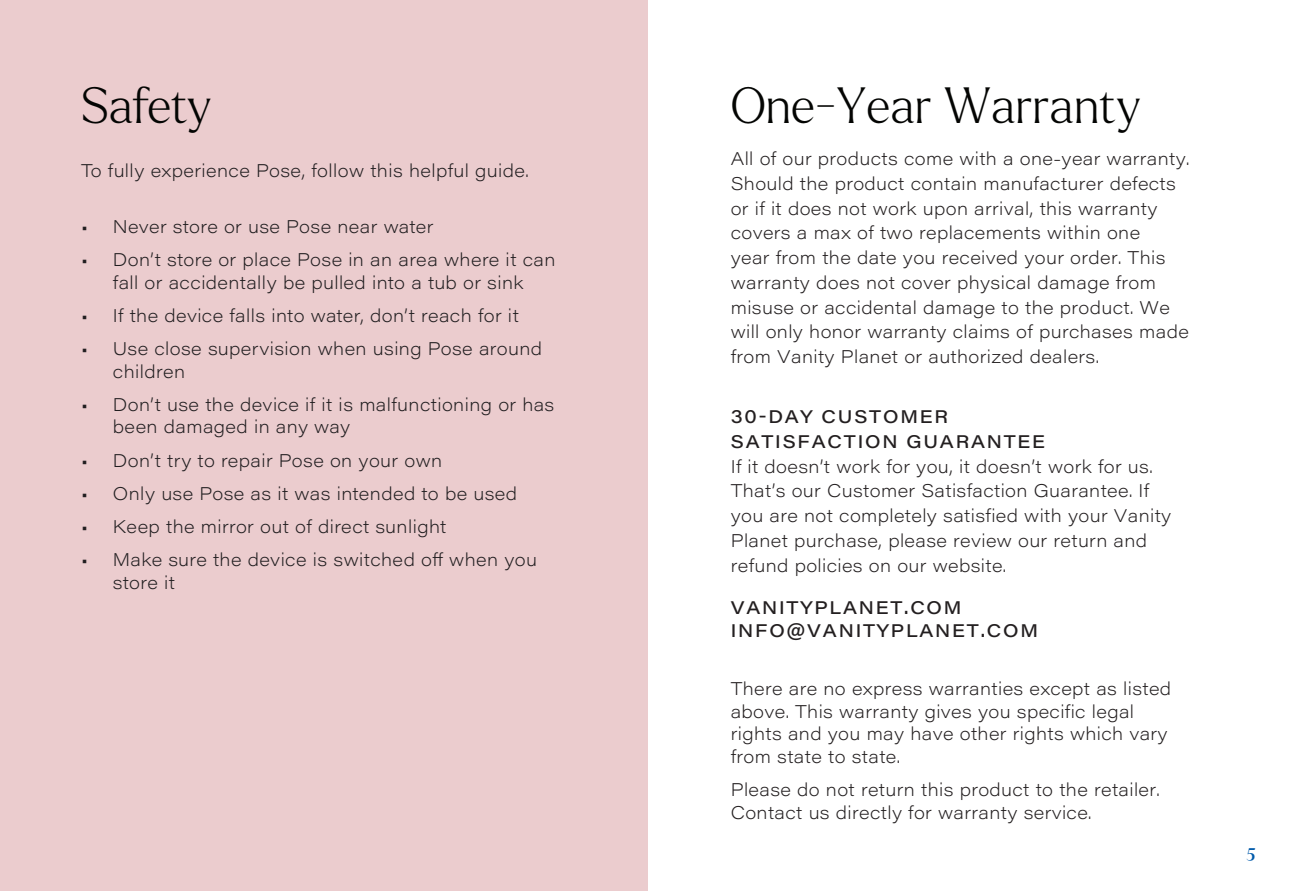
<style>
.page{position:relative;width:1296px;height:891px;background:#fff}
.page>*{position:absolute;margin:0;border:0;box-sizing:border-box;transform-origin:0 0}
.t1{font:100 49.5px "Larken";color:#040503}
.t2{font:200 18px/24.8px "Acumin Pro Wide";letter-spacing:.02em;color:#231f20}
.t3{font:200 18px/22.5px "Acumin Pro Wide";letter-spacing:.02em;color:#211e20}
.t4{font:500 18px/22.5px "Acumin Pro Wide";letter-spacing:.1em;color:#231f20}
.t5{font:500 18px "GT Super Display";color:#015aaa}
.s1{font-weight:500}
</style>
<div class="page">
<div style="left:0;top:0;width:648px;height:891px;background:#ebccce"></div>
<p class="t1" style="left:81px;top:73px;width:132px">Safety</p>
<p class="t3" style="left:81px;top:159px;width:449px">To fully experience Pose, follow this helpful guide.</p>
<p class="t3" style="left:81px;top:215px;width:354px">• Never store or use Pose near water</p>
<p class="t3" style="left:81px;top:248px;width:476px;text-align:center">• Don’t store or place Pose in an area where it can fall or accidentally be pulled into a tub or sink</p>
<p class="t3" style="left:81px;top:304px;width:439px">• If the device falls into water, don’t reach for it</p>
<p class="t3" style="left:113px;top:337px;width:431px;text-indent:-32px">• Use close supervision when using Pose around children</p>
<p class="t3" style="left:113px;top:393px;width:443px;text-indent:-32px">• Don’t use the device if it is malfunctioning or has been damaged in any way</p>
<p class="t3" style="left:81px;top:448px;width:363px">• Don’t try to repair Pose on your own</p>
<p class="t3" style="left:81px;top:481px;width:438px">• Only use Pose as it was intended to be used</p>
<p class="t3" style="left:81px;top:515px;width:367px">• Keep the mirror out of direct sunlight</p>
<p class="t3" style="left:113px;top:548px;width:426px;text-indent:-32px">• Make sure the device is switched off when you store it</p>
<p class="t1" style="left:731px;top:73px;width:412px">One-Year Warranty</p>
<p class="t2" style="left:731px;top:146px;width:460px">All of our products come with a one-year warranty.<br>Should the product contain manufacturer defects or if it does not work upon arrival, this warranty covers a max of two replacements within one<br>year from the date you received your order. This warranty does not cover physical damage from misuse or accidental damage to the product. We will only honor warranty claims of purchases made from Vanity Planet or authorized dealers.</p>
<p class="t2" style="left:731px;top:404px;width:442px"><span class="s1">30-DAY CUSTOMER<br>SATISFACTION GUARANTEE<br></span>If it doesn’t work for you, it doesn’t work for us.<br>That’s our Customer Satisfaction Guarantee. If you are not completely satisfied with your Vanity Planet purchase, please review our return and refund policies on our website.</p>
<p class="t4" style="left:731px;top:596px;width:309px">VANITYPLANET.COM<br>INFO@VANITYPLANET.COM</p>
<p class="t2" style="left:731px;top:677px;width:442px;line-height:22.5px">There are no express warranties except as listed above. This warranty gives you specific legal rights and you may have other rights which vary from state to state.</p>
<p class="t2" style="left:731px;top:778px;width:430px;line-height:22.5px">Please do not return this product to the retailer.<br>Contact us directly for warranty service.</p>
<p class="t5" style="left:1246px;top:842px;width:11px">5</p>
</div>
